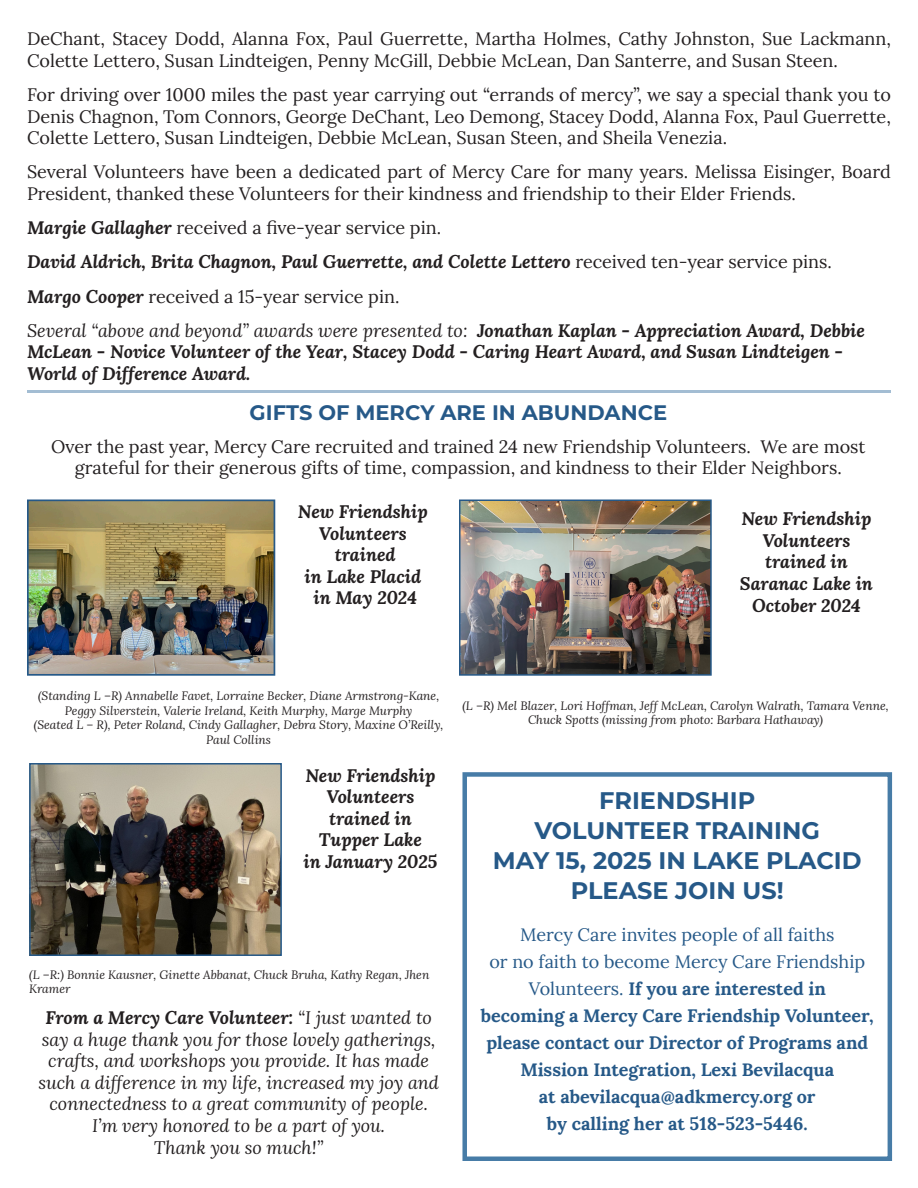
<style>
.page{position:relative;width:918px;height:1188px;background:#fff}
.page>*{position:absolute;margin:0;border:0;box-sizing:border-box;transform-origin:0 0}
.t1{font:700 24px/30px "Montserrat";color:#265988;text-align:center}
.t2{font:700 21px "Montserrat";color:#265988}
.t3{font:18px/21.6px "Lora";color:#231f20}
.t4{font:italic 700 18px/21.6px "Lora";color:#231f20;text-align:center}
.t5{font:700 18px/27px "Lora";color:#265988;text-align:center}
.t6{font:italic 18px/21.6px "Lora";color:#231f20;text-align:center}
.t7{font:italic 12px/14.4px "Lora";color:#231f20;text-align:center}
.s1{font-weight:400;font-style:normal}
.s2{font-weight:400}
.s3{font-weight:700}
</style>
<div class="page">
<img style="left:30px;top:503px;width:242px;height:170px">
<div style="left:27px;top:500px;width:248px;height:176px;border:2px solid #265988"></div>
<div style="left:462px;top:772px;width:430px;height:389px;border:4px solid #477ca7"></div>
<hr style="left:27px;top:390px;width:864px;height:3px;background:#477ca7">
<img style="left:462px;top:503px;width:247px;height:170px">
<div style="left:459px;top:500px;width:253px;height:176px;border:2px solid #265988"></div>
<img style="left:32px;top:766px;width:247px;height:187px">
<div style="left:29px;top:763px;width:253px;height:193px;border:2px solid #265988"></div>
<p class="t3" style="left:27px;top:27px;width:866px">DeChant, Stacey Dodd, Alanna Fox, Paul Guerrette, Martha Holmes, Cathy Johnston, Sue Lackmann,<br>Colette Lettero, Susan Lindteigen, Penny McGill, Debbie McLean, Dan Santerre, and Susan Steen.</p>
<p class="t3" style="left:27px;top:83px;width:866px;text-align:justify">For driving over 1000 miles the past year carrying out “errands of mercy”, we say a special thank you to Denis Chagnon, Tom Connors, George DeChant, Leo Demong, Stacey Dodd, Alanna Fox, Paul Guerrette, Colette Lettero, Susan Lindteigen, Debbie McLean, Susan Steen, and Sheila Venezia.</p>
<p class="t3" style="left:27px;top:160px;width:865px">Several Volunteers have been a dedicated part of Mercy Care for many years. Melissa Eisinger, Board<br>President, thanked these Volunteers for their kindness and friendship to their Elder Friends.</p>
<p class="t4" style="left:27px;top:210px;width:839px;line-height:34.2px;text-align:left">Margie Gallagher <span class="s1">received a five-year service pin.<br></span>David Aldrich, Brita Chagnon, Paul Guerrette, and Colette Lettero <span class="s1">received ten-year service pins.<br></span>Margo Cooper <span class="s1">received a 15-year service pin.<br></span><span class="s2">Several “above and beyond” awards were presented to:</span> Jonathan Kaplan - Appreciation Award, Debbie</p>
<p class="t4" style="left:27px;top:340px;width:818px;text-align:left">McLean - Novice Volunteer of the Year, Stacey Dodd - Caring Heart Award, and Susan Lindteigen -<br>World of Difference Award.</p>
<p class="t2" style="left:250px;top:398px;width:419px">GIFTS OF MERCY ARE IN ABUNDANCE</p>
<p class="t3" style="left:51px;top:434px;width:816px;text-align:center">Over the past year, Mercy Care recruited and trained 24 new Friendship Volunteers. We are most grateful for their generous gifts of time, compassion, and kindness to their Elder Neighbors.</p>
<p class="t4" style="left:298px;top:500px;width:131px">New Friendship<br>Volunteers trained<br>in Lake Placid in May 2024</p>
<p class="t4" style="left:740px;top:507px;width:135px">New Friendship<br>Volunteers trained in<br>Saranac Lake in<br>October 2024</p>
<p class="t7" style="left:34px;top:689px;width:411px">(Standing L –R) Annabelle Favet, Lorraine Becker, Diane Armstrong-Kane, Peggy Silverstein, Valerie Ireland, Keith Murphy, Marge Murphy<br>(Seated L – R), Peter Roland, Cindy Gallagher, Debra Story, Maxine O’Reilly, Paul Collins</p>
<p class="t4" style="left:303px;top:764px;width:135px">New Friendship<br>Volunteers trained in<br>Tupper Lake<br>in January 2025</p>
<p class="t7" style="left:29px;top:967px;width:402px;text-align:left">(L –R:) Bonnie Kausner, Ginette Abbanat, Chuck Bruha, Kathy Regan, Jhen<br>Kramer</p>
<p class="t6" style="left:38px;top:1006px;width:402px"><span class="s3">From a Mercy Care Volunteer:</span> “I just wanted to say a huge thank you for those lovely gatherings, crafts, and workshops you provide. It has made such a difference in my life, increased my joy and connectedness to a great community of people.<br>I’m very honored to be a part of you.<br>Thank you so much!”</p>
<p class="t7" style="left:462px;top:698px;width:428px">(L –R) Mel Blazer, Lori Hoffman, Jeff McLean, Carolyn Walrath, Tamara Venne,<br>Chuck Spotts (missing from photo: Barbara Hathaway)</p>
<h1 class="t1" style="left:493px;top:785px;width:370px">FRIENDSHIP<br>VOLUNTEER TRAINING<br>MAY 15, 2025 IN LAKE PLACID<br>PLEASE JOIN US!</h1>
<p class="t5" style="left:481px;top:919px;width:394px"><span class="s2">Mercy Care invites people of all faiths<br>or no faith to become Mercy Care Friendship Volunteers.</span> If you are interested in<br>becoming a Mercy Care Friendship Volunteer, please contact our Director of Programs and Mission Integration, Lexi Bevilacqua<br>at abevilacqua@adkmercy.org or<br>by calling her at 518-523-5446.</p>
</div>
